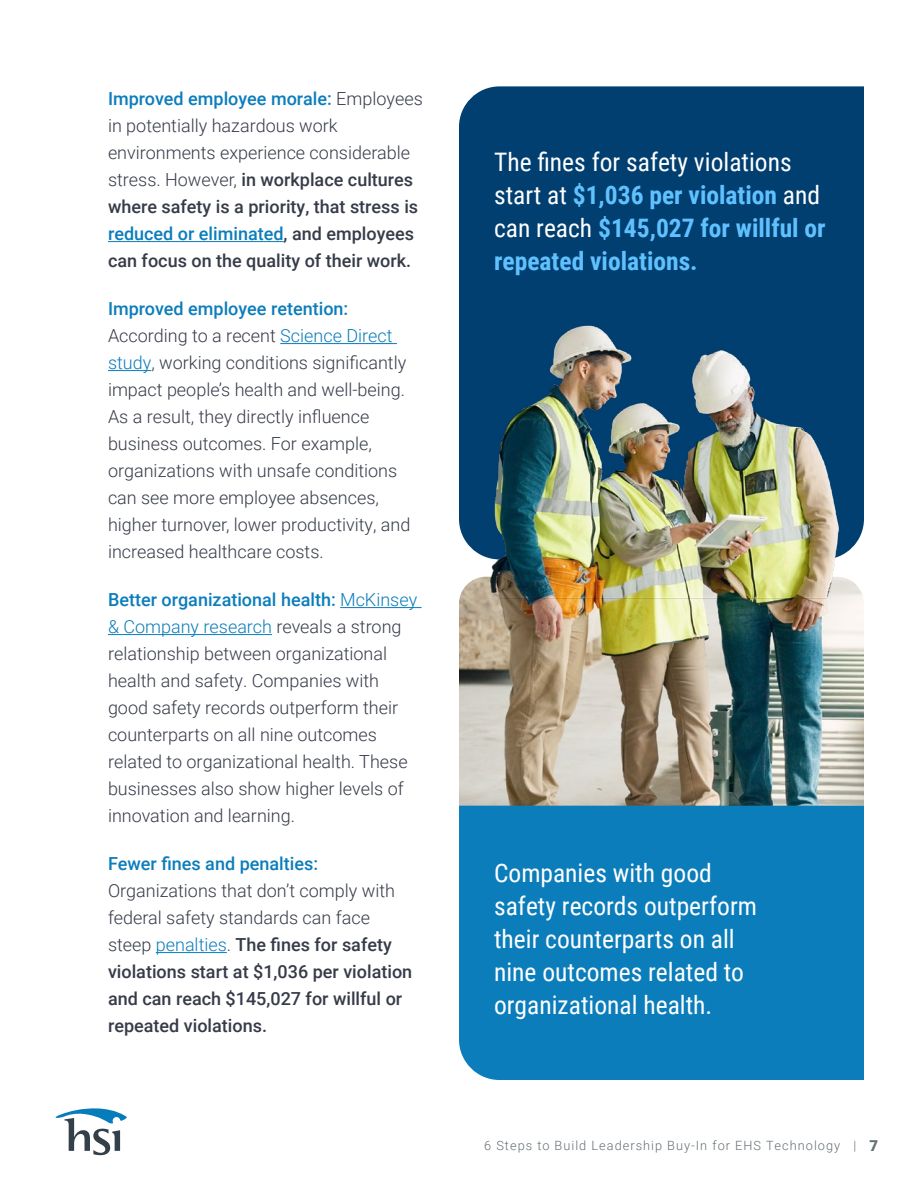
<style>
.page{position:relative;width:918px;height:1188px;background:#fff}
.page>*{position:absolute;margin:0;border:0;box-sizing:border-box;transform-origin:0 0}
.t1{font:25.5px/33px "Roboto Condensed";color:#fff}
.t2{font:700 25.5px/33px "Roboto Condensed";color:#60c1ff}
.t3{font:300 18px/27px "Roboto";color:#363b48}
.t4{font:500 18px/27px "Roboto";color:#363b48}
.t5{font:500 18px "Roboto";color:#0b7dbb}
.t6{font:300 12.75px "Roboto";letter-spacing:.08em;color:#646f74}
.s1{color:#0b7dbb}
.s2{font-weight:300}
.s3{font-weight:500;color:#0b7dbb}
.s4{font-weight:300;color:#0b7dbb}
.s5{font-weight:400;color:#fff}
.s6{font-weight:900;font-size:15px}
</style>
<div class="page">
<svg style="left:55px;top:1108px;width:72px;height:47px"></svg>
<img style="left:459px;top:577px;width:405px;height:229px">
<hr style="left:108px;top:241px;width:176px;height:1px;background:#0b7dbb">
<hr style="left:280px;top:343px;width:117px;height:1px;background:#0b7dbb">
<hr style="left:108px;top:370px;width:43px;height:1px;background:#0b7dbb">
<hr style="left:340px;top:607px;width:82px;height:1px;background:#0b7dbb">
<hr style="left:108px;top:634px;width:164px;height:1px;background:#0b7dbb">
<hr style="left:156px;top:952px;width:71px;height:1px;background:#0b7dbb">
<div style="left:459px;top:86px;width:405px;height:469px;background:#003f70"></div>
<div style="left:459px;top:806px;width:405px;height:274px;background:#0b7dbb"></div>
<img style="left:481px;top:302px;width:369px;height:572px">
<p class="t4" style="left:108px;top:85px;width:316px"><span class="s1">Improved employee morale:</span> <span class="s2">Employees in potentially hazardous work environments experience considerable stress. However,</span> in workplace cultures where safety is a priority, that stress is <span class="s1">reduced or eliminated</span>, and employees can focus on the quality of their work.</p>
<p class="t3" style="left:108px;top:295px;width:304px"><span class="s3">Improved employee retention:<br></span>According to a recent <span class="s1">Science Direct study</span>, working conditions significantly impact people’s health and well-being.<br>As a result, they directly influence business outcomes. For example, organizations with unsafe conditions can see more employee absences, higher turnover, lower productivity, and increased healthcare costs.</p>
<p class="t3" style="left:108px;top:586px;width:311px"><span class="s3">Better organizational health:</span> <span class="s1">McKinsey &amp; Company research</span> reveals a strong relationship between organizational health and safety. Companies with good safety records outperform their counterparts on all nine outcomes related to organizational health. These businesses also show higher levels of innovation and learning.</p>
<p class="t5" style="left:108px;top:851px;width:212px">Fewer fines and penalties:</p>
<p class="t4" style="left:108px;top:877px;width:306px"><span class="s2">Organizations that don’t comply with federal safety standards can face steep</span> <span class="s4">penalties</span><span class="s2">.</span> The fines for safety violations start at $1,036 per violation and can reach $145,027 for willful or repeated violations.</p>
<h1 class="t2" style="left:494px;top:145px;width:333px"><span class="s5">The fines for safety violations start at</span> $1,036 per violation <span class="s5">and can reach</span> $145,027 for willful or repeated violations.</h1>
<h1 class="t1" style="left:494px;top:856px;width:264px">Companies with good safety records outperform their counterparts on all nine outcomes related to organizational health.</h1>
<p class="t6" style="left:484px;top:1136px;width:395px">6 Steps to Build Leadership Buy-In for EHS Technology | <span class="s6">7</span></p>
</div>
